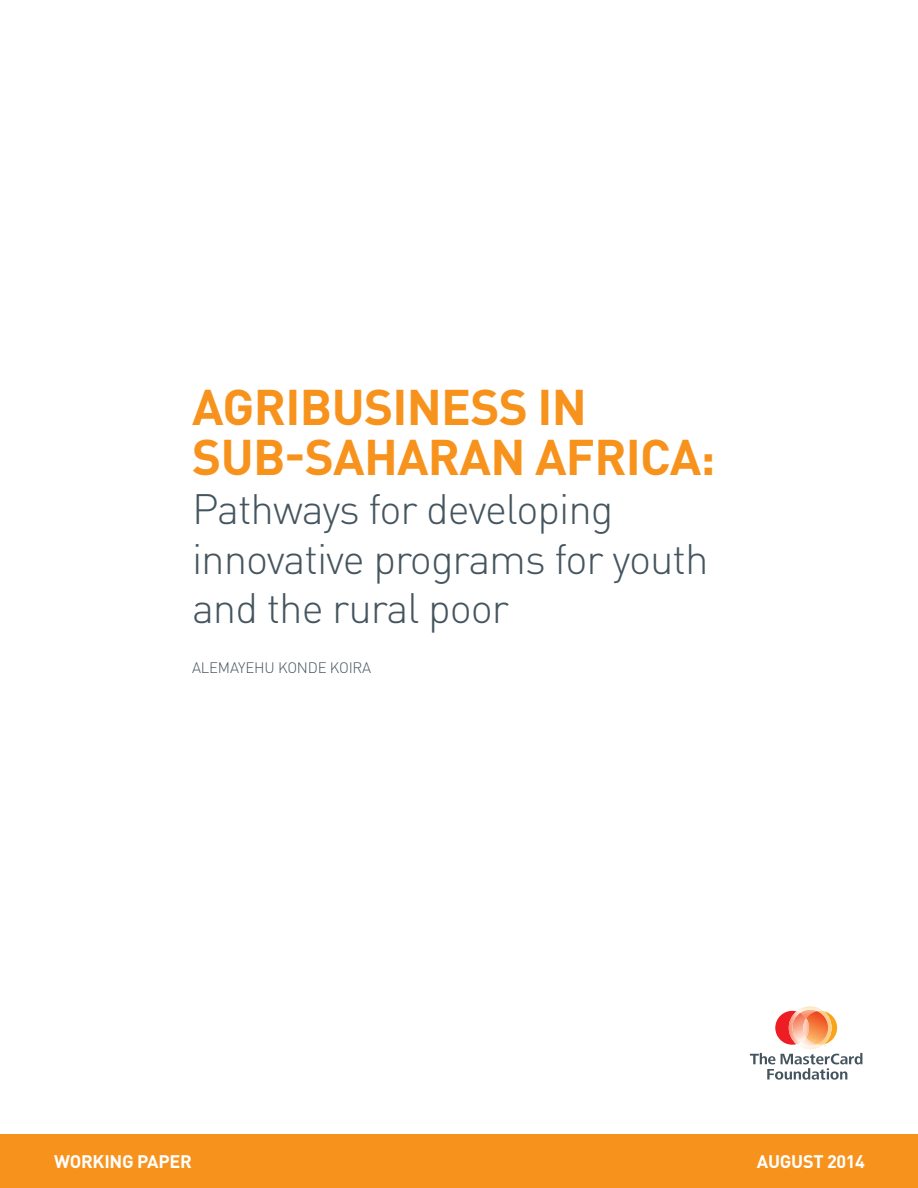
<style>
.page{position:relative;width:918px;height:1188px;background:#fff}
.page>*{position:absolute;margin:0;border:0;box-sizing:border-box;transform-origin:0 0}
.t1{font:700 49.5px/49.5px "DIN Pro";letter-spacing:-.015em;color:#f7931d}
.t2{font:300 42px/49.5px "DIN Pro";letter-spacing:-.025em;color:#45555f}
.t3{font:700 18px "DIN Pro";letter-spacing:-.015em;color:#fff}
.t4{font:300 15px "DIN Pro";letter-spacing:-.015em;color:#45555f}
</style>
<div class="page">
<div style="left:0;top:1134px;width:918px;height:54px;background:#f7931d"></div>
<svg style="left:750px;top:1006px;width:112px;height:74px"></svg>
<p class="t1" style="left:192px;top:377px;width:525px">AGRIBUSINESS IN<br>SUB-SAHARAN AFRICA:</p>
<p class="t2" style="left:192px;top:481px;width:518px">Pathways for developing innovative programs for youth and the rural poor</p>
<p class="t4" style="left:192px;top:656px;width:181px">ALEMAYEHU KONDE KOIRA</p>
<p class="t3" style="left:54px;top:1146px;width:139px">WORKING PAPER</p>
<p class="t3" style="left:757px;top:1146px;width:109px">AUGUST 2014</p>
</div>
